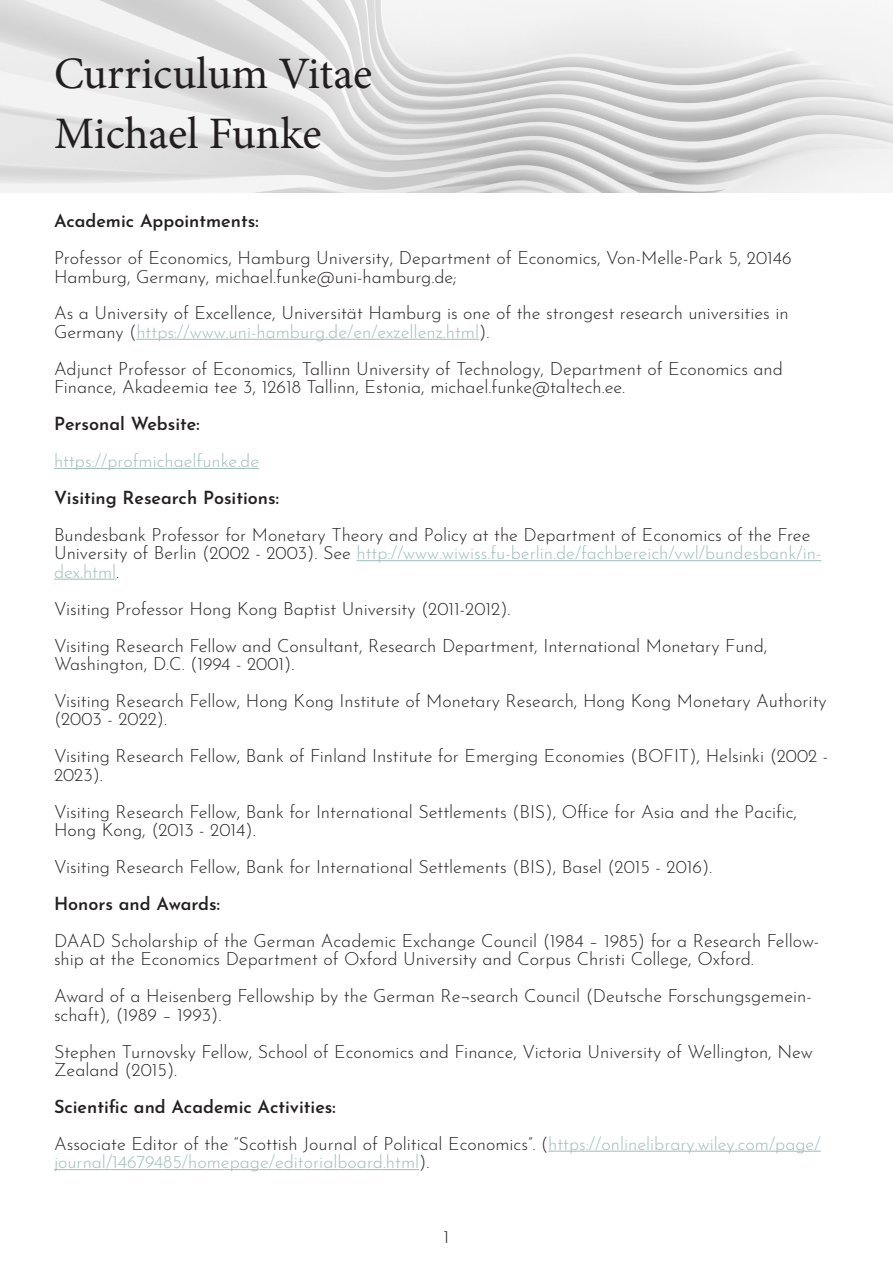
<style>
.page{position:relative;width:893px;height:1263px;background:#fff}
.page>*{position:absolute;margin:0;border:0;box-sizing:border-box;transform-origin:0 0}
.t1{font:45px "Minion Pro";color:#231f20}
.t2{font:300 18px/18.5px "Josefin Sans";color:#231f20}
.t3{font:300 18px/18.5px "Josefin Sans";color:#9ebbba}
.t4{font:600 18px "Josefin Sans";color:#231f20}
.s1{color:#231f20}
.s2{color:#9ebbba}
</style>
<div class="page">
<img style="left:0;top:0;width:893px;height:192px">
<hr style="left:136px;top:339px;width:343px;height:1px;background:#9ebbba">
<hr style="left:54px;top:468px;width:205px;height:1px;background:#9ebbba">
<hr style="left:357px;top:560px;width:465px;height:1px;background:#9ebbba">
<hr style="left:54px;top:579px;width:62px;height:1px;background:#9ebbba">
<hr style="left:548px;top:1151px;width:273px;height:1px;background:#9ebbba">
<hr style="left:54px;top:1169px;width:365px;height:1px;background:#9ebbba">
<p class="t1" style="left:54px;top:43px;width:320px">Curriculum Vitae</p>
<p class="t1" style="left:54px;top:103px;width:269px">Michael Funke</p>
<p class="t4" style="left:54px;top:205px;width:206px">Academic Appointments:</p>
<p class="t2" style="left:54px;top:247px;width:739px">Professor of Economics, Hamburg University, Department of Economics, Von-Melle-Park 5, 20146<br>Hamburg, Germany, michael.funke@uni-hamburg.de;</p>
<p class="t2" style="left:54px;top:302px;width:736px">As a University of Excellence, Universität Hamburg is one of the strongest research universities in</p>
<p class="t3" style="left:54px;top:321px;width:437px"><span class="s1">Germany (</span>https://www.uni-hamburg.de/en/exzellenz.html<span class="s1">).</span></p>
<p class="t2" style="left:54px;top:358px;width:730px">Adjunct Professor of Economics, Tallinn University of Technology, Department of Economics and</p>
<p class="t2" style="left:54px;top:376px;width:573px">Finance, Akadeemia tee 3, 12618 Tallinn, Estonia, michael.funke@taltech.ee.</p>
<p class="t4" style="left:54px;top:408px;width:147px">Personal Website:</p>
<p class="t3" style="left:54px;top:450px;width:207px">https://profmichaelfunke.de</p>
<p class="t4" style="left:54px;top:482px;width:226px">Visiting Research Positions:</p>
<p class="t2" style="left:54px;top:524px;width:769px">Bundesbank Professor for Monetary Theory and Policy at the Department of Economics of the Free<br>University of Berlin (2002 - 2003). See <span class="s2">http://www.wiwiss.fu-berlin.de/fachbereich/vwl/bundesbank/in&shy;dex.html</span>.</p>
<p class="t2" style="left:54px;top:597px;width:458px">Visiting Professor Hong Kong Baptist University (2011-2012).</p>
<p class="t2" style="left:54px;top:634px;width:715px">Visiting Research Fellow and Consultant, Research Department, International Monetary Fund,</p>
<p class="t2" style="left:54px;top:653px;width:242px">Washington, D.C. (1994 - 2001).</p>
<p class="t2" style="left:54px;top:690px;width:774px">Visiting Research Fellow, Hong Kong Institute of Monetary Research, Hong Kong Monetary Authority (2003 - 2022).</p>
<p class="t2" style="left:54px;top:745px;width:776px">Visiting Research Fellow, Bank of Finland Institute for Emerging Economies (BOFIT), Helsinki (2002 -<br>2023).</p>
<p class="t2" style="left:54px;top:800px;width:745px">Visiting Research Fellow, Bank for International Settlements (BIS), Office for Asia and the Pacific,<br>Hong Kong, (2013 - 2014).</p>
<p class="t2" style="left:54px;top:856px;width:660px">Visiting Research Fellow, Bank for International Settlements (BIS), Basel (2015 - 2016).</p>
<p class="t4" style="left:54px;top:888px;width:167px">Honors and Awards:</p>
<p class="t2" style="left:54px;top:929px;width:767px">DAAD Scholarship of the German Academic Exchange Council (1984 – 1985) for a Research Fellow&shy;ship at the Economics Department of Oxford University and Corpus Christi College, Oxford.</p>
<p class="t2" style="left:54px;top:985px;width:759px">Award of a Heisenberg Fellowship by the German Re¬search Council (Deutsche Forschungsgemein&shy;schaft), (1989 – 1993).</p>
<p class="t2" style="left:54px;top:1040px;width:760px">Stephen Turnovsky Fellow, School of Economics and Finance, Victoria University of Wellington, New<br>Zealand (2015).</p>
<p class="t4" style="left:54px;top:1091px;width:283px">Scientific and Academic Activities:</p>
<p class="t3" style="left:54px;top:1132px;width:768px"><span class="s1">Associate Editor of the “Scottish Journal of Political Economics”. (</span>https://onlinelibrary.wiley.com/page/ journal/14679485/homepage/editorialboard.html<span class="s1">).</span></p>
<p class="t2" style="left:444px;top:1226px;width:7px">1</p>
</div>
